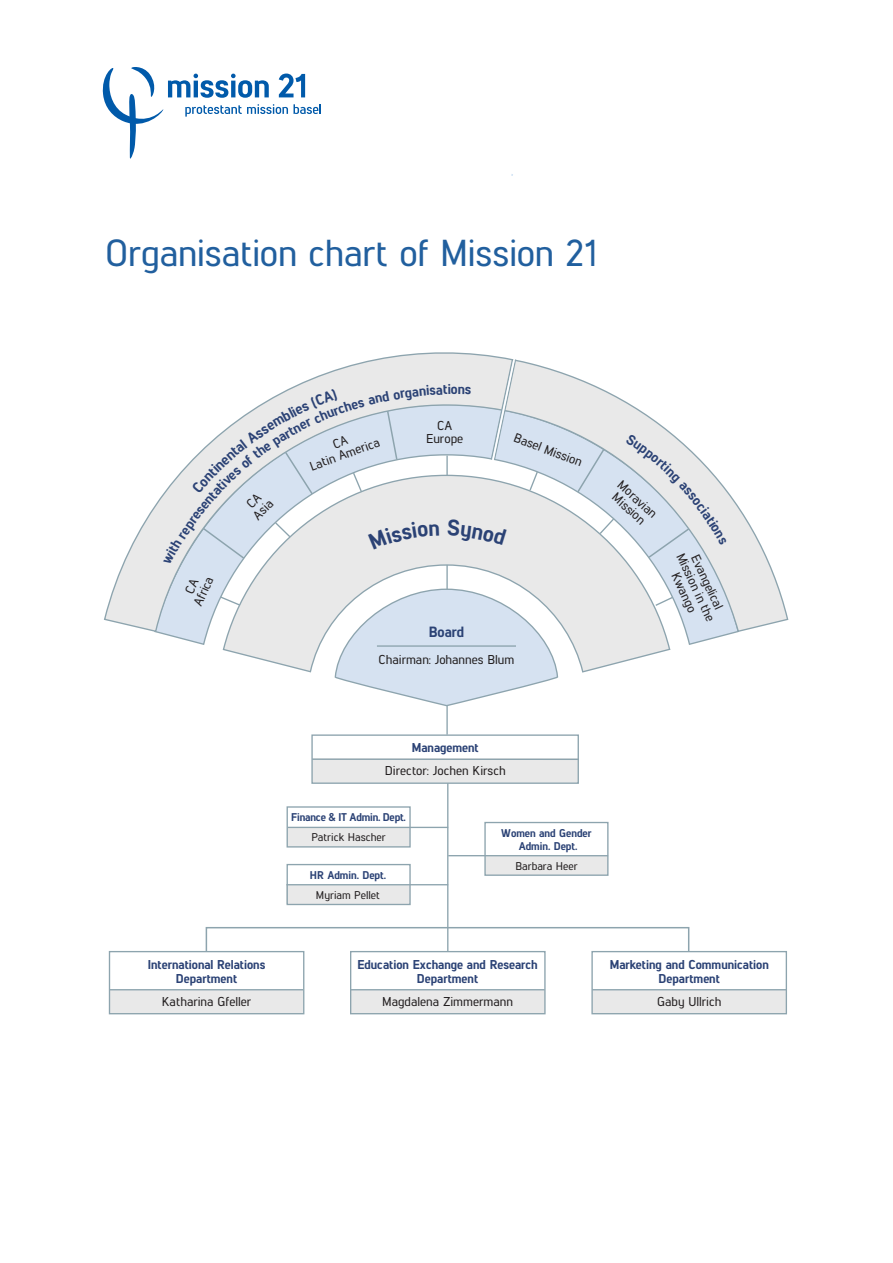
<style>
.page{position:relative;width:893px;height:1263px;background:#fff}
.page>*{position:absolute;margin:0;border:0;box-sizing:border-box;transform-origin:0 0}
.t1{font:500 37.5px "Lintel";letter-spacing:-.01em;color:#215f9e}
.t2{font:800 14.85px "Lintel";color:#2b4275}
.t3{font:500 12.9px/12.8px "Lintel";color:#231f20;text-align:center}
.t4{font:800 12.9px/13.6px "Lintel";color:#2b4275;text-align:center}
.t5{font:500 12.75px/12.8px "Lintel";color:#231f20;text-align:center}
.t6{font:800 11.25px/13.5px "Lintel";color:#2b4275;text-align:center}
.t7{font:500 11.25px "Lintel";color:#231f20}
</style>
<div class="page">
<svg style="left:335px;top:673px;width:223px;height:33px"></svg>
<svg style="left:222px;top:646px;width:449px;height:27px;fill:#d6e2f1"></svg>
<svg style="left:158px;top:633px;width:577px;height:13px"></svg>
<svg style="left:104px;top:352px;width:685px;height:281px"></svg>
<div style="left:592px;top:988px;width:195px;height:25px;background:#e9e9e9"></div>
<div style="left:110px;top:988px;width:193px;height:26px;background:#e9e9e9"></div>
<div style="left:110px;top:951px;width:193px;height:38px;background:#fff"></div>
<div style="left:109px;top:951px;width:195px;height:63px;border:1px solid #8da4ae"></div>
<div style="left:593px;top:951px;width:193px;height:38px;background:#fff"></div>
<div style="left:591px;top:951px;width:196px;height:63px;border:1px solid #8da4ae"></div>
<div style="left:312px;top:759px;width:266px;height:24px;background:#e9e9e9"></div>
<div style="left:311px;top:734px;width:268px;height:50px;border:1px solid #8da4ae"></div>
<hr style="left:312px;top:758px;width:267px;height:2px;background:#8da4ae">
<hr style="left:592px;top:989px;width:195px;height:1px;background:#8da4ae">
<hr style="left:110px;top:989px;width:193px;height:1px;background:#8da4ae">
<hr style="left:447px;top:783px;width:1px;height:168px;background:#8da4ae">
<div style="left:485px;top:855px;width:122px;height:20px;background:#e9e9e9"></div>
<div style="left:287px;top:884px;width:123px;height:20px;background:#e9e9e9"></div>
<div style="left:288px;top:827px;width:122px;height:20px;background:#e9e9e9"></div>
<div style="left:287px;top:806px;width:124px;height:41px;border:1px solid #8da4ae"></div>
<div style="left:287px;top:864px;width:124px;height:41px;border:1px solid #8da4ae"></div>
<div style="left:484px;top:822px;width:124px;height:54px;border:1px solid #8da4ae"></div>
<hr style="left:448px;top:855px;width:160px;height:1px;background:#8da4ae">
<hr style="left:287px;top:884px;width:161px;height:1px;background:#8da4ae">
<hr style="left:288px;top:827px;width:160px;height:1px;background:#8da4ae">
<div style="left:351px;top:988px;width:194px;height:26px;background:#e9e9e9"></div>
<div style="left:351px;top:951px;width:194px;height:38px;background:#fff"></div>
<div style="left:350px;top:951px;width:196px;height:63px;border:1px solid #8da4ae"></div>
<hr style="left:351px;top:989px;width:194px;height:1px;background:#8da4ae">
<div style="left:206px;top:927px;width:483px;height:25px;border:2px solid #8da4ae"></div>
<hr style="left:377px;top:645px;width:139px;height:2px;background:#8da4ae">
<hr style="left:446px;top:705px;width:2px;height:30px;background:#8da4ae">
<svg style="left:219px;top:595px;width:23px;height:12px"></svg>
<svg style="left:654px;top:596px;width:20px;height:11px"></svg>
<hr style="left:446px;top:565px;width:2px;height:24px;background:#8da4ae">
<svg style="left:598px;top:517px;width:17px;height:18px"></svg>
<svg style="left:528px;top:470px;width:11px;height:22px"></svg>
<svg style="left:103px;top:67px;width:218px;height:92px"></svg>
<svg style="left:626px;top:433px;width:101px;height:126px"></svg>
<svg style="left:163px;top:356px;width:358px;height:209px"></svg>
<h1 class="t1" style="left:105px;top:227px;width:494px">Organisation chart of Mission 21</h1>
<p class="t5" style="left:179px;top:597px;width:33px;rotate:-66deg">CA<br>Africa</p>
<p class="t3" style="left:241px;top:503px;width:24px;rotate:-45deg">CA<br>Asia</p>
<p class="t3" style="left:303px;top:448px;width:75px;rotate:-20deg">CA<br>Latin America</p>
<p class="t3" style="left:426px;top:418px;width:39px">CA<br>Europe</p>
<p class="t5" style="left:517px;top:430px;width:74px;rotate:21deg">Basel Mission</p>
<p class="t2" style="left:429px;top:621px;width:37px">Board</p>
<p class="t3" style="left:379px;top:652px;width:137px">Chairman: Johannes Blum</p>
<p class="t3" style="left:624px;top:477px;width:50px;rotate:42deg">Moravian<br>Mission</p>
<p class="t5" style="left:687px;top:551px;width:75px;rotate:65deg">Mission in the</p>
<p class="t5" style="left:707px;top:549px;width:60px;line-height:25.5px;rotate:65deg">Evangelical<br>Kwango</p>
<p class="t4" style="left:148px;top:957px;width:119px">International Relations<br>Department</p>
<p class="t3" style="left:162px;top:995px;width:91px">Katharina Gfeller</p>
<p class="t4" style="left:412px;top:740px;width:69px">Management</p>
<p class="t3" style="left:385px;top:764px;width:122px">Director: Jochen Kirsch</p>
<p class="t6" style="left:291px;top:810px;width:116px">Finance &amp; IT Admin. Dept.</p>
<p class="t7" style="left:311px;top:829px;width:76px">Patrick Hascher</p>
<p class="t6" style="left:310px;top:868px;width:78px">HR Admin. Dept.</p>
<p class="t7" style="left:316px;top:887px;width:66px">Myriam Pellet</p>
<p class="t6" style="left:501px;top:825px;width:92px">Women and Gender<br>Admin. Dept.</p>
<p class="t7" style="left:515px;top:859px;width:64px">Barbara Heer</p>
<p class="t4" style="left:357px;top:957px;width:182px">Education Exchange and Research<br>Department</p>
<p class="t3" style="left:382px;top:995px;width:132px">Magdalena Zimmermann</p>
<p class="t4" style="left:610px;top:957px;width:161px">Marketing and Communication<br>Department</p>
<p class="t3" style="left:657px;top:995px;width:66px">Gaby Ullrich</p>
</div>
